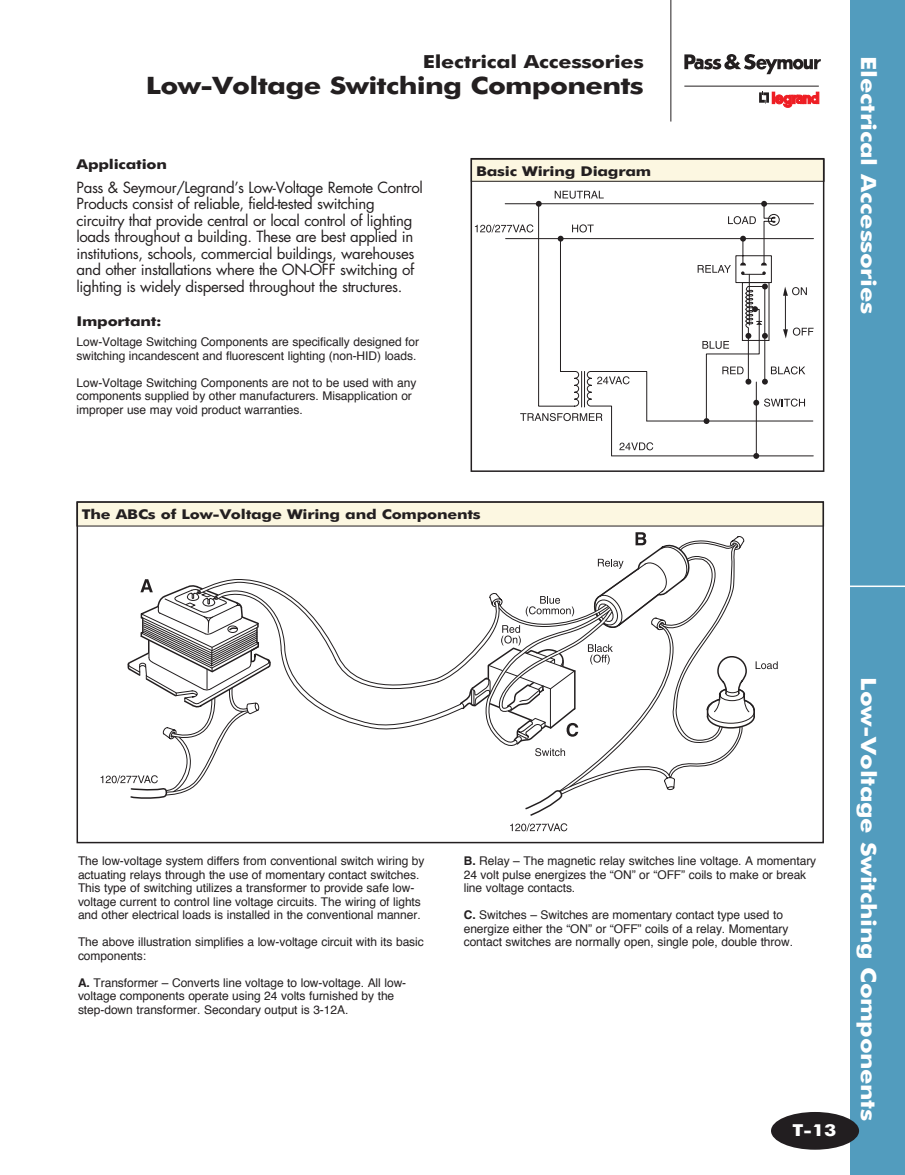
<style>
.page{position:relative;width:905px;height:1175px;background:#fff}
.page>*{position:absolute;margin:0;border:0;box-sizing:border-box;transform-origin:0 0}
.subhead_1{font:700 24px "Futura BT";letter-spacing:-.025em;color:#231f20;scale:1.2 1}
.side-bars{font:700 21px "Futura BT";letter-spacing:-.015em;color:#fff;scale:1.2 1}
.Head{font:700 18px "Futura BT";letter-spacing:-.015em;color:#231f20;scale:1.2 1}
.t1{font:700 16.5px "Futura BT";color:#fff;scale:1.2 1}
.t2{font:15px/16.5px "Futura Std";letter-spacing:-.025em;color:#231f20}
.Chart_subheads{font:700 13.5px "Futura BT";letter-spacing:-.015em;color:#231f20;scale:1.2 1}
.subhead_3{font:700 13.5px "Futura BT";letter-spacing:-.015em;color:#231f20;scale:1.2 1}
.t3{font:12px/13.5px "Helvetica";letter-spacing:-.005em;color:#231f20}
.s1{font-weight:700}
</style>
<div class="page">
<div style="left:850px;top:0;width:54px;height:1174px;background:#529cbe"></div>
<div style="left:771px;top:1112px;width:88px;height:37px;background:#221e20;border-radius:50%"></div>
<hr style="left:684px;top:86px;width:134px;height:1px;background:#231f20">
<svg style="left:684px;top:54px;width:136px;height:20px"></svg>
<svg style="left:759px;top:91px;width:60px;height:16px"></svg>
<hr style="left:670px;top:0;width:1px;height:122px;background:#231f20">
<hr style="left:848px;top:585px;width:56px;height:2px;background:#fff">
<div style="left:77px;top:502px;width:746px;height:24px;background:#fcf7e1"></div>
<div style="left:471px;top:159px;width:353px;height:22px;background:#fcf7e1"></div>
<div style="left:471px;top:159px;width:353px;height:23px;border:1px solid #231f20"></div>
<svg style="left:510px;top:823px;width:57px;height:8px"></svg>
<svg style="left:101px;top:532px;width:676px;height:284px"></svg>
<div style="left:76px;top:501px;width:748px;height:342px;border:2px solid #231f20"></div>
<svg style="left:475px;top:191px;width:339px;height:268px"></svg>
<div style="left:470px;top:158px;width:354px;height:314px;border:2px solid #231f20"></div>
<p class="Head" style="left:423px;top:51px;width:186px">Electrical Accessories</p>
<p class="subhead_1" style="left:146px;top:71px;width:416px">Low-Voltage Switching Components</p>
<p class="subhead_3" style="left:76px;top:156px;width:77px">Application</p>
<p class="t2" style="left:76px;top:179px;width:348px">Pass &amp; Seymour/Legrand’s Low-Voltage Remote Control Products consist of reliable, field-tested switching circuitry that provide central or local control of lighting loads throughout a building. These are best applied in institutions, schools, commercial buildings, warehouses and other installations where the ON-OFF switching of lighting is widely dispersed throughout the structures.</p>
<p class="subhead_3" style="left:76px;top:313px;width:73px">Important:</p>
<p class="t3" style="left:76px;top:335px;width:344px">Low-Voltage Switching Components are specifically designed for switching incandescent and fluorescent lighting (non-HID) loads.</p>
<p class="t3" style="left:76px;top:375px;width:341px">Low-Voltage Switching Components are not to be used with any components supplied by other manufacturers. Misapplication or improper use may void product warranties.</p>
<p class="Chart_subheads" style="left:476px;top:162px;width:147px">Basic Wiring Diagram</p>
<p class="Chart_subheads" style="left:82px;top:506px;width:334px">The ABCs of Low-Voltage Wiring and Components</p>
<p class="side-bars" style="left:881px;top:56px;width:216px;rotate:90deg">Electrical Accessories</p>
<p class="t3" style="left:78px;top:853px;width:348px">The low-voltage system differs from conventional switch wiring by actuating relays through the use of momentary contact switches.<br>This type of switching utilizes a transformer to provide safe low&shy;voltage current to control line voltage circuits. The wiring of lights and other electrical loads is installed in the conventional manner.</p>
<p class="t3" style="left:78px;top:934px;width:347px">The above illustration simplifies a low-voltage circuit with its basic components:</p>
<p class="t3" style="left:78px;top:975px;width:330px"><span class="s1">A.</span> Transformer – Converts line voltage to low-voltage. All low&shy;voltage components operate using 24 volts furnished by the step-down transformer. Secondary output is 3-12A.</p>
<p class="t3" style="left:464px;top:854px;width:354px"><span class="s1">B.</span> Relay – The magnetic relay switches line voltage. A momentary<br>24 volt pulse energizes the “ON” or “OFF” coils to make or break line voltage contacts.</p>
<p class="t3" style="left:464px;top:908px;width:331px"><span class="s1">C.</span> Switches – Switches are momentary contact type used to energize either the “ON” or “OFF” coils of a relay. Momentary contact switches are normally open, single pole, double throw.</p>
<p class="t1" style="left:792px;top:1119px;width:38px">T-13</p>
<p class="side-bars" style="left:881px;top:677px;width:371px;rotate:90deg">Low-Voltage Switching Components</p>
</div>
